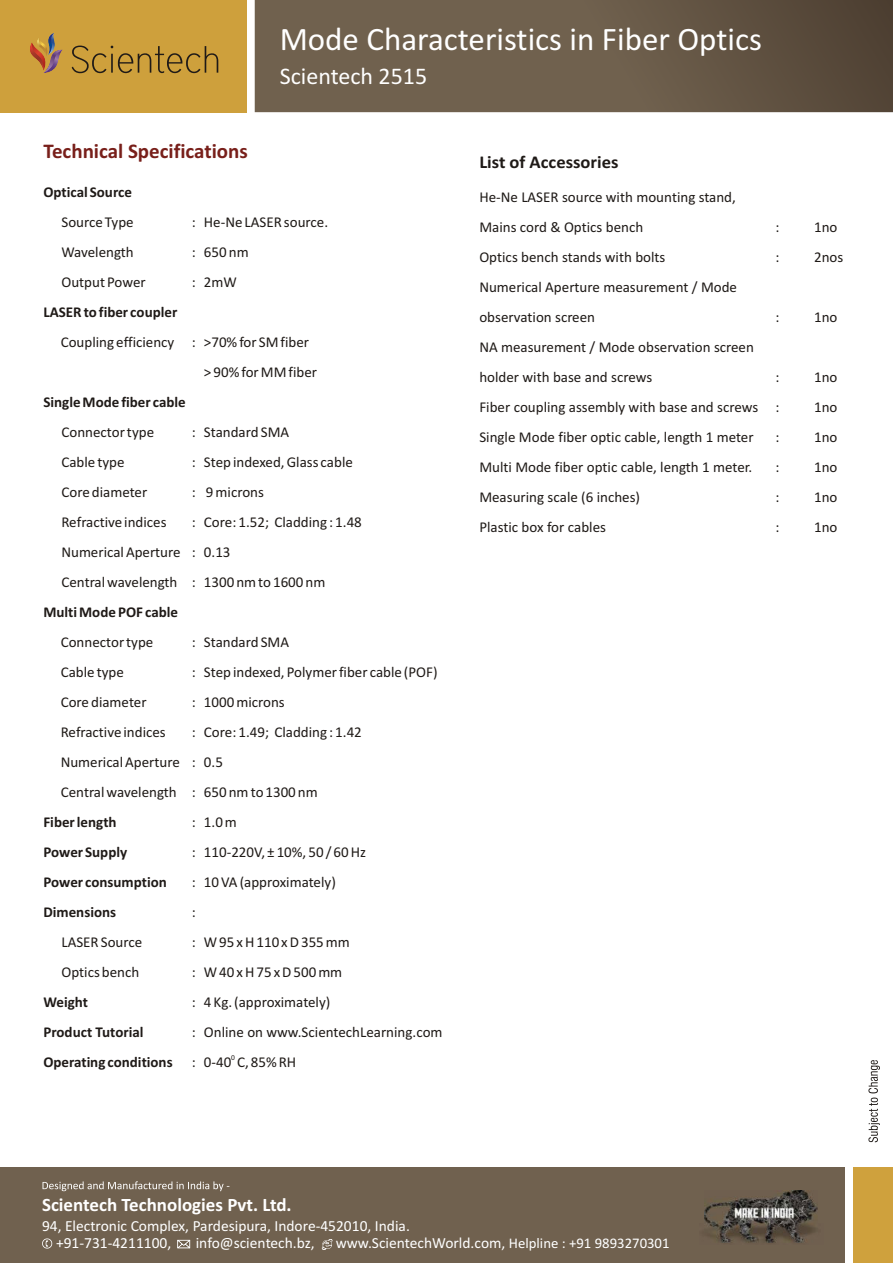
<style>
.page{position:relative;width:893px;height:1263px;background:#fff}
.page>*{position:absolute;margin:0;border:0;box-sizing:border-box;transform-origin:0 0}
.t1{font:33px "Calibri";color:#fff}
.t2{font:24px "Calibri";color:#fff}
.t3{font:700 21px "Calibri";color:#781f1a}
.t4{font:700 19.05px "Calibri";color:#fff}
.t5{font:700 18px "Calibri";color:#1f1a17}
.t6{font:15.45px/17px "Calibri";color:#fff}
.t7{font:15px/30px "Calibri";color:#1f1a17}
.t8{font:700 15px "Calibri";color:#1f1a17}
.t9{font:7.5px "Calibri";color:#1f1a17}
.s1{font-size:14.7px}
</style>
<div class="page">
<svg style="left:254px;top:0;width:639px;height:112px;fill:#70614e"></svg>
<div style="left:0;top:0;width:246px;height:112px;background:#cea03c"></div>
<svg style="left:72px;top:46px;width:146px;height:27px"></svg>
<svg style="left:30px;top:33px;width:32px;height:40px"></svg>
<div style="left:0;top:1167px;width:845px;height:96px;background:#70614f"></div>
<div style="left:853px;top:1167px;width:39px;height:96px;background:#cfa13d"></div>
<svg style="left:868px;top:1060px;width:12px;height:82px"></svg>
<svg style="left:177px;top:1240px;width:13px;height:8px"></svg>
<svg style="left:322px;top:1239px;width:10px;height:11px"></svg>
<svg style="left:42px;top:1238px;width:10px;height:10px"></svg>
<svg style="left:43px;top:1181px;width:186px;height:10px"></svg>
<img style="left:705px;top:1191px;width:113px;height:52px">
<h1 class="t1" style="left:280px;top:26px;width:484px">Mode Characteristics in Fiber Optics</h1>
<h2 class="t2" style="left:280px;top:66px;width:149px">Scientech 2515</h2>
<h3 class="t3" style="left:43px;top:143px;width:206px">Technical Specifications</h3>
<p class="t8" style="left:43px;top:186px;width:90px">Optical Source</p>
<p class="t7" style="left:61px;top:208px;width:74px">Source Type</p>
<p class="t7" style="left:192px;top:208px;width:138px">: He-Ne LASER source.</p>
<p class="t7" style="left:61px;top:238px;width:74px">Wavelength</p>
<p class="t7" style="left:192px;top:238px;width:58px">: 650 nm</p>
<p class="t7" style="left:61px;top:268px;width:86px">Output Power</p>
<p class="t7" style="left:192px;top:268px;width:46px">: 2mW</p>
<p class="t8" style="left:43px;top:306px;width:135px">LASER to fiber coupler</p>
<p class="t7" style="left:204px;top:328px;width:115px;text-indent:-143px">Coupling efficiency : &gt;70% for SM fiber &gt; 90% for MM fiber</p>
<p class="t8" style="left:43px;top:396px;width:144px">Single Mode fiber cable</p>
<p class="t7" style="left:61px;top:418px;width:94px">Connector type</p>
<p class="t7" style="left:192px;top:418px;width:99px">: Standard SMA</p>
<p class="t7" style="left:61px;top:448px;width:65px">Cable type</p>
<p class="t7" style="left:192px;top:448px;width:162px">: Step indexed, Glass cable</p>
<p class="t7" style="left:61px;top:478px;width:87px">Core diameter</p>
<p class="t7" style="left:192px;top:478px;width:74px">: 9 microns</p>
<p class="t7" style="left:61px;top:508px;width:107px">Refractive indices</p>
<p class="t7" style="left:61px;top:508px;width:302px;text-indent:131px">: Core: 1.52; Cladding : 1.48<br>Numerical Aperture : 0.13<br>Central wavelength : 1300 nm to 1600 nm</p>
<p class="t8" style="left:43px;top:606px;width:136px">Multi Mode POF cable</p>
<p class="t7" style="left:61px;top:628px;width:94px">Connector type</p>
<p class="t7" style="left:192px;top:628px;width:99px">: Standard SMA</p>
<p class="t7" style="left:61px;top:658px;width:65px">Cable type</p>
<p class="t7" style="left:192px;top:658px;width:247px">: Step indexed, Polymer fiber cable (POF)</p>
<p class="t7" style="left:61px;top:688px;width:87px">Core diameter</p>
<p class="t7" style="left:192px;top:688px;width:94px">: 1000 microns</p>
<p class="t7" style="left:61px;top:718px;width:107px">Refractive indices</p>
<p class="t7" style="left:61px;top:718px;width:303px;text-indent:131px">: Core: 1.49; Cladding : 1.42<br>Numerical Aperture : 0.5<br>Central wavelength : 650 nm to 1300 nm</p>
<p class="t8" style="left:43px;top:816px;width:75px">Fiber length</p>
<p class="t7" style="left:192px;top:808px;width:47px">: 1.0 m</p>
<p class="t8" style="left:43px;top:846px;width:85px">Power Supply</p>
<p class="t7" style="left:192px;top:838px;width:176px">: 110-220V, ± 10%, 50 / 60 Hz</p>
<p class="t8" style="left:43px;top:876px;width:125px">Power consumption</p>
<p class="t7" style="left:192px;top:868px;width:145px">: 10 VA (approximately)</p>
<p class="t8" style="left:43px;top:906px;width:74px">Dimensions</p>
<p class="t7" style="left:192px;top:898px;width:6px">:</p>
<p class="t7" style="left:61px;top:928px;width:82px">LASER Source</p>
<p class="t7" style="left:192px;top:928px;width:159px">: W 95 x H 110 x D 355 mm</p>
<p class="t7" style="left:61px;top:958px;width:79px">Optics bench</p>
<p class="t7" style="left:192px;top:958px;width:152px">: W 40 x H 75 x D 500 mm</p>
<p class="t8" style="left:43px;top:996px;width:46px">Weight</p>
<p class="t7" style="left:192px;top:988px;width:140px">: 4 Kg. (approximately)</p>
<p class="t8" style="left:43px;top:1026px;width:102px">Product Tutorial</p>
<p class="t7" style="left:192px;top:1018px;width:252px">: Online on www.ScientechLearning.com</p>
<p class="t9" style="left:231px;top:1054px;width:5px">0</p>
<p class="t8" style="left:43px;top:1056px;width:131px">Operating conditions</p>
<p class="t7" style="left:192px;top:1048px;width:106px">: 0-40 C, 85% RH</p>
<p class="t5" style="left:479px;top:155px;width:141px">List of Accessories</p>
<p class="t7" style="left:479px;top:183px;width:258px">He-Ne LASER source with mounting stand,<br>Mains cord &amp; Optics bench</p>
<p class="t7" style="left:775px;top:213px;width:6px">:</p>
<p class="t7" style="left:814px;top:213px;width:25px">1no</p>
<p class="t7" style="left:479px;top:243px;width:188px">Optics bench stands with bolts</p>
<p class="t7" style="left:775px;top:243px;width:6px">:</p>
<p class="t7" style="left:814px;top:243px;width:31px">2nos</p>
<p class="t7" style="left:479px;top:273px;width:259px">Numerical Aperture measurement / Mode observation screen</p>
<p class="t7" style="left:775px;top:303px;width:6px">:</p>
<p class="t7" style="left:814px;top:303px;width:25px">1no</p>
<p class="t7" style="left:479px;top:333px;width:276px">NA measurement / Mode observation screen holder with base and screws</p>
<p class="t7" style="left:775px;top:363px;width:6px">:</p>
<p class="t7" style="left:814px;top:363px;width:25px">1no</p>
<p class="t7" style="left:479px;top:393px;width:302px">Fiber coupling assembly with base and screws :</p>
<p class="t7" style="left:814px;top:393px;width:25px">1no</p>
<p class="t7" style="left:479px;top:423px;width:276px">Single Mode fiber optic cable, length 1 meter</p>
<p class="t7" style="left:775px;top:423px;width:6px">:</p>
<p class="t7" style="left:814px;top:423px;width:25px">1no</p>
<p class="t7" style="left:479px;top:453px;width:274px">Multi Mode fiber optic cable, length 1 meter.</p>
<p class="t7" style="left:775px;top:453px;width:6px">:</p>
<p class="t7" style="left:814px;top:453px;width:25px">1no</p>
<p class="t7" style="left:479px;top:483px;width:162px">Measuring scale (6 inches)</p>
<p class="t7" style="left:775px;top:483px;width:6px">:</p>
<p class="t7" style="left:814px;top:483px;width:25px">1no</p>
<p class="t7" style="left:479px;top:513px;width:128px">Plastic box for cables</p>
<p class="t7" style="left:775px;top:513px;width:6px">:</p>
<p class="t7" style="left:814px;top:513px;width:25px">1no</p>
<p class="t4" style="left:42px;top:1197px;width:251px">Scientech Technologies Pvt. Ltd.</p>
<p class="t6" style="left:56px;top:1218px;width:355px;text-indent:-14px">94, Electronic Complex, Pardesipura, Indore-452010, India. +91-731-4211100,</p>
<p class="t6" style="left:196px;top:1235px;width:120px">info@scientech.bz,</p>
<p class="t6" style="left:336px;top:1235px;width:335px">www.ScientechWorld.com, <span class="s1">Helpline : +91 9893270301</span></p>
</div>
